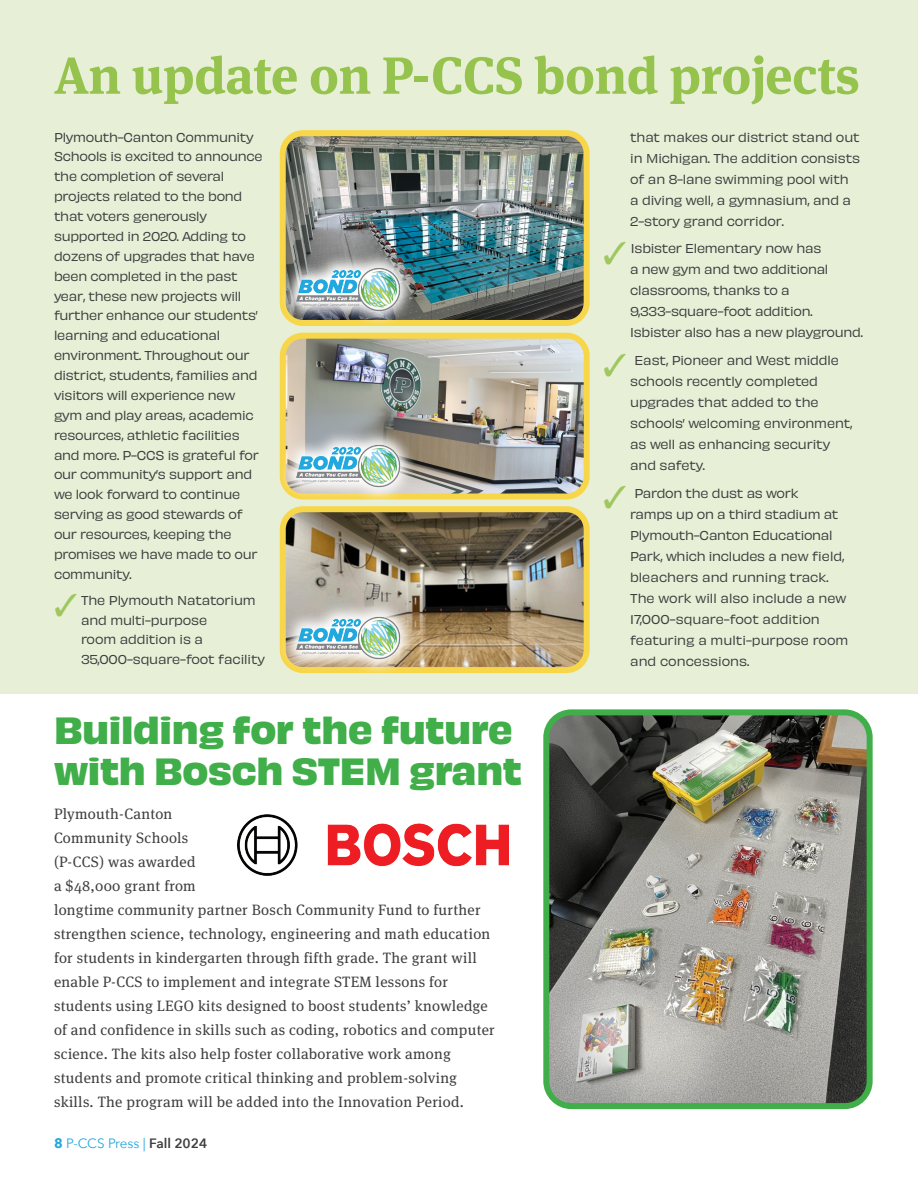
<style>
.page{position:relative;width:918px;height:1188px;background:#fff}
.page>*{position:absolute;margin:0;border:0;box-sizing:border-box;transform-origin:0 0}
.P1{font:700 52.05px "Meta Serif Pro";letter-spacing:-.01em;color:#96c34d}
.P1-2{font:700 35.4px/41px "Obviously";letter-spacing:-.01em;color:#40ae49}
.P2{font:15px/24px "Meta Serif Pro";letter-spacing:.02em;color:#3e3e3f}
.t1{font:13.5px "Avenir Next";letter-spacing:-.005em;color:#22a7e0}
.P1-3{font:12px/19.8px "Obviously";letter-spacing:-.02em;color:#3e3e3f}
.P1-4{font:12px/21px "Obviously";color:#3e3e3f}
.s1{color:#9fc75e}
.s2{font-weight:700}
.s3{font-weight:600;color:#3e3e3f}
</style>
<div class="page">
<div style="left:0;top:0;width:918px;height:693px;background:#e7f0d7"></div>
<img style="left:287px;top:137px;width:296px;height:182px">
<div style="left:280px;top:130px;width:310px;height:196px;border:6px solid #f8d64a;border-radius:20px"></div>
<img style="left:287px;top:340px;width:296px;height:153px">
<div style="left:280px;top:333px;width:310px;height:167px;border:6px solid #f8d64a;border-radius:20px"></div>
<img style="left:287px;top:513px;width:296px;height:153px">
<div style="left:280px;top:506px;width:310px;height:167px;border:6px solid #f8d64a;border-radius:20px"></div>
<svg style="left:279px;top:427px;width:138px;height:73px;background:#c4b992"></svg>
<img style="left:291px;top:441px;width:111px;height:49px">
<svg style="left:279px;top:599px;width:138px;height:75px;background:#cdbc8c"></svg>
<img style="left:291px;top:613px;width:111px;height:49px">
<svg style="left:279px;top:251px;width:138px;height:75px;background:#959475"></svg>
<img style="left:291px;top:265px;width:111px;height:48px">
<img style="left:550px;top:716px;width:316px;height:386px">
<div style="left:543px;top:709px;width:330px;height:400px;border:6px solid #40ae49;border-radius:25px"></div>
<img style="left:237px;top:815px;width:272px;height:61px">
<p class="P1" style="left:54px;top:34px;width:807px">An update on P-CCS bond projects</p>
<p class="P1-3" style="left:54px;top:126px;width:210px">Plymouth-Canton Community<br>Schools is excited to announce the completion of several projects related to the bond that voters generously supported in 2020. Adding to dozens of upgrades that have been completed in the past year, these new projects will further enhance our students’ learning and educational environment. Throughout our district, students, families and visitors will experience new gym and play areas, academic resources, athletic facilities and more. P-CCS is grateful for our community’s support and we look forward to continue serving as good stewards of our resources, keeping the promises we have made to our community.</p>
<p class="P1-3" style="left:81px;top:590px;width:186px;text-indent:-27px"><span class="s1">✓</span> The Plymouth Natatorium and multi-purpose<br>room addition is a<br>35,000-square-foot facility</p>
<p class="P1-2" style="left:54px;top:706px;width:470px">Building for the future with Bosch STEM grant</p>
<p class="P2" style="left:54px;top:801px;width:442px">Plymouth-Canton<br>Community Schools<br>(P-CCS) was awarded<br>a $48,000 grant from<br>longtime community partner Bosch Community Fund to further strengthen science, technology, engineering and math education for students in kindergarten through fifth grade. The grant will enable P-CCS to implement and integrate STEM lessons for students using LEGO kits designed to boost students’ knowledge of and confidence in skills such as coding, robotics and computer science. The kits also help foster collaborative work among students and promote critical thinking and problem-solving skills. The program will be added into the Innovation Period.</p>
<p class="t1" style="left:54px;top:1131px;width:155px"><span class="s2">8</span> P-CCS Press | <span class="s3">Fall 2024</span></p>
<p class="P1-3" style="left:630px;top:125px;width:231px;line-height:21px">that makes our district stand out in Michigan. The addition consists of an 8-lane swimming pool with a diving well, a gymnasium, and a<br>2-story grand corridor.</p>
<p class="P1-3" style="left:630px;top:237px;width:234px;line-height:21px;text-indent:-27px"><span class="s1">✓</span> Isbister Elementary now has<br>a new gym and two additional classrooms, thanks to a<br>9,333-square-foot addition.<br>Isbister also has a new playground.</p>
<p class="P1-3" style="left:630px;top:349px;width:224px;line-height:21px;text-indent:-27px"><span class="s1">✓</span> East, Pioneer and West middle schools recently completed upgrades that added to the schools’ welcoming environment, as well as enhancing security and safety.</p>
<p class="P1-4" style="left:630px;top:482px;width:220px;text-indent:-27px"><span class="s1">✓</span> Pardon the dust as work<br>ramps up on a third stadium at<br>Plymouth-Canton Educational<br>Park, which includes a new field, bleachers and running track.<br>The work will also include a new<br>17,000-square-foot addition featuring a multi-purpose room and concessions.</p>
</div>
